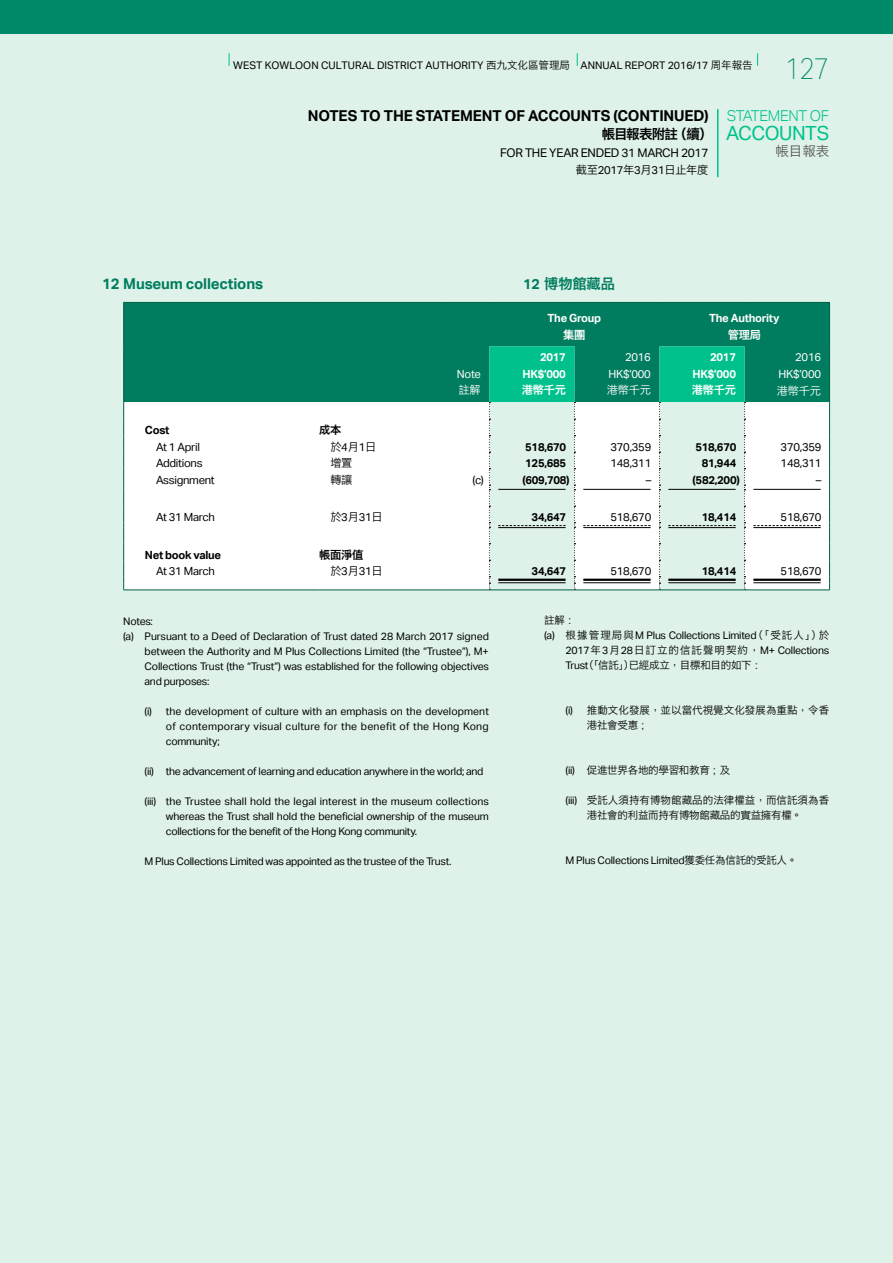
<style>
.page{position:relative;width:893px;height:1263px;background:#def2e9}
.page>*{position:absolute;margin:0;border:0;box-sizing:border-box;transform-origin:0 0}
.t1{font:100 30px "Aktiv Grotesk";color:#008969;scale:.85 1}
.t2{font:19.5px "Aktiv Grotesk";letter-spacing:-.025em;color:#00c18b}
.t3{font:700 15px "Aktiv Grotesk";letter-spacing:-.01em;color:#000}
.t4{font:700 15px "Aktiv Grotesk";letter-spacing:-.01em;color:#007c5e}
.t5{font:300 15px "Aktiv Grotesk";letter-spacing:-.025em;color:#00c18b}
.t6{font:14.25px "Hiragino Sans GB W6";letter-spacing:-.01em;color:#007c5e}
.t7{font:13.5px "Hiragino Sans GB W6";letter-spacing:-.06em;color:#000}
.t8{font:13.5px "Hiragino Sans GB W3";color:#595757}
.t9{font:12px "Aktiv Grotesk";letter-spacing:-.025em;color:#000}
.t10{font:11.25px "Aktiv Grotesk";letter-spacing:-.025em;color:#000}
.t11{font:700 11.25px "Aktiv Grotesk";letter-spacing:-.025em;color:#000}
.t12{font:700 11.25px/16.5px "Aktiv Grotesk";letter-spacing:-.025em;color:#fff;text-align:right}
.t13{font:11.25px "Hiragino Sans GB W3";letter-spacing:-.025em;color:#000}
.t14{font:11.25px/16.5px "Aktiv Grotesk";letter-spacing:-.025em;color:#fff;text-align:right}
.t15{font:11.25px "Hiragino Sans GB W6";letter-spacing:-.025em;color:#fff}
.t16{font:11.25px "Hiragino Sans GB W3";letter-spacing:-.025em;color:#fff}
.t17{font:11.25px "Hiragino Sans GB W6";letter-spacing:-.025em;color:#000}
.t18{font:10.5px/15px "Aktiv Grotesk";letter-spacing:-.025em;color:#000;text-align:justify}
.t19{font:10.5px/15px "Hiragino Sans GB W3";letter-spacing:.005em;color:#000}
.t20{font:10.5px "Aktiv Grotesk";color:#000}
.t21{font:10.5px "Aktiv Grotesk";letter-spacing:-.005em;color:#000}
.t22{font:10.5px "Hiragino Sans GB W3";letter-spacing:-.025em;color:#000}
.s1{font-family:"Hiragino Sans GB W3"}
.s2{font-family:"Aktiv Grotesk"}
.s3{font-family:"Aktiv Grotesk";font-weight:700}
.s4{font-family:"M Hei HK";font-weight:500}
</style>
<div class="page">
<div style="left:0;top:0;width:893px;height:34px;background:#008969"></div>
<svg style="left:229px;top:53px;width:1px;height:13px"></svg>
<svg style="left:577px;top:53px;width:1px;height:13px"></svg>
<svg style="left:757px;top:53px;width:1px;height:13px"></svg>
<hr style="left:717px;top:109px;width:1px;height:68px;background:#00c18b">
<div style="left:124px;top:303px;width:705px;height:99px;background:#007c5e"></div>
<div style="left:124px;top:402px;width:705px;height:187px;background:#fff"></div>
<hr style="left:123px;top:303px;width:1px;height:43px;background:#005e46">
<hr style="left:123px;top:346px;width:1px;height:56px;background:#005e46">
<hr style="left:123px;top:302px;width:196px;height:1px;background:#005e46">
<hr style="left:319px;top:302px;width:128px;height:1px;background:#005e46">
<hr style="left:447px;top:302px;width:42px;height:1px;background:#005e46">
<hr style="left:489px;top:302px;width:85px;height:1px;background:#005e46">
<hr style="left:574px;top:302px;width:85px;height:1px;background:#005e46">
<hr style="left:659px;top:302px;width:85px;height:1px;background:#005e46">
<hr style="left:744px;top:302px;width:86px;height:1px;background:#005e46">
<hr style="left:829px;top:303px;width:1px;height:43px;background:#005e46">
<hr style="left:829px;top:346px;width:1px;height:56px;background:#005e46">
<svg style="left:829px;top:402px;width:1px;height:187px"></svg>
<svg style="left:123px;top:402px;width:1px;height:187px"></svg>
<hr style="left:123px;top:589px;width:196px;height:1px;background:#005e46">
<hr style="left:319px;top:589px;width:128px;height:1px;background:#005e46">
<hr style="left:447px;top:589px;width:42px;height:1px;background:#005e46">
<hr style="left:744px;top:589px;width:86px;height:1px;background:#005e46">
<hr style="left:753px;top:489px;width:68px;height:1px;background:#000">
<svg style="left:489px;top:346px;width:256px;height:244px"></svg>
<hr style="left:668px;top:527px;width:68px;height:1px;background:#000">
<svg style="left:753px;top:525px;width:68px;height:1px"></svg>
<hr style="left:753px;top:527px;width:68px;height:1px;background:#000">
<hr style="left:498px;top:579px;width:68px;height:2px;background:#000">
<hr style="left:498px;top:582px;width:68px;height:1px;background:#000">
<hr style="left:583px;top:579px;width:68px;height:2px;background:#000">
<hr style="left:583px;top:582px;width:68px;height:1px;background:#000">
<hr style="left:668px;top:579px;width:68px;height:2px;background:#000">
<hr style="left:668px;top:582px;width:68px;height:1px;background:#000">
<hr style="left:753px;top:579px;width:68px;height:2px;background:#000">
<hr style="left:753px;top:582px;width:68px;height:1px;background:#000">
<p class="t20" style="left:233px;top:59px;width:521px">WEST KOWLOON CULTURAL DISTRICT AUTHORITY <span class="s1">西九文化區管理局</span> ANNUAL REPORT 2016/17 <span class="s1">周年報告</span></p>
<h1 class="t1" style="left:785px;top:52px;width:53px">127</h1>
<h3 class="t3" style="left:308px;top:107px;width:402px">NOTES TO THE STATEMENT OF ACCOUNTS (CONTINUED)</h3>
<p class="t7" style="left:602px;top:126px;width:113px">帳目報表附註（續）</p>
<p class="t9" style="left:500px;top:146px;width:210px">FOR THE YEAR ENDED 31 MARCH 2017</p>
<p class="t13" style="left:576px;top:163px;width:134px">截至<span class="s2">2017</span>年<span class="s2">3</span>月<span class="s2">31</span>日止年度</p>
<h3 class="t5" style="left:727px;top:107px;width:104px">STATEMENT OF</h3>
<h2 class="t2" style="left:726px;top:122px;width:105px">ACCOUNTS</h2>
<p class="t8" style="left:776px;top:143px;width:55px">帳目報表</p>
<h3 class="t4" style="left:102px;top:275px;width:163px">12 Museum collections</h3>
<p class="t14" style="left:457px;top:366px;width:25px">Note</p>
<p class="t16" style="left:459px;top:383px;width:24px">註解</p>
<h3 class="t6" style="left:523px;top:274px;width:93px"><span class="s3">12</span> 博物館藏品</h3>
<p class="t12" style="left:548px;top:310px;width:55px">The Group</p>
<p class="t15" style="left:563px;top:327px;width:24px">集團</p>
<p class="t12" style="left:522px;top:349px;width:45px">2017<br>HK$’000</p>
<p class="t15" style="left:522px;top:383px;width:46px">港幣千元</p>
<p class="t14" style="left:608px;top:349px;width:44px">2016<br>HK$’000</p>
<p class="t16" style="left:607px;top:383px;width:46px">港幣千元</p>
<p class="t12" style="left:709px;top:310px;width:72px">The Authority</p>
<p class="t15" style="left:728px;top:327px;width:35px">管理局</p>
<p class="t12" style="left:693px;top:349px;width:45px">2017<br>HK$’000</p>
<p class="t15" style="left:692px;top:383px;width:46px">港幣千元</p>
<p class="t14" style="left:778px;top:349px;width:44px">2016<br>HK$’000</p>
<p class="t16" style="left:777px;top:383px;width:46px">港幣千元</p>
<p class="t11" style="left:145px;top:424px;width:26px">Cost</p>
<p class="t17" style="left:319px;top:423px;width:24px">成本</p>
<p class="t10" style="left:156px;top:440px;width:45px">At 1 April</p>
<p class="t13" style="left:330px;top:440px;width:47px">於<span class="s2">4</span>月<span class="s2">1</span>日</p>
<p class="t11" style="left:525px;top:440px;width:43px">518,670</p>
<p class="t10" style="left:611px;top:440px;width:42px">370,359</p>
<p class="t11" style="left:695px;top:440px;width:43px">518,670</p>
<p class="t10" style="left:781px;top:440px;width:42px">370,359</p>
<p class="t10" style="left:156px;top:457px;width:48px">Additions</p>
<p class="t13" style="left:330px;top:456px;width:24px">增置</p>
<p class="t11" style="left:525px;top:457px;width:43px">125,685</p>
<p class="t10" style="left:611px;top:457px;width:42px">148,311</p>
<p class="t11" style="left:702px;top:457px;width:36px">81,944</p>
<p class="t10" style="left:781px;top:457px;width:42px">148,311</p>
<p class="t10" style="left:156px;top:473px;width:60px">Assignment</p>
<p class="t13" style="left:330px;top:473px;width:24px">轉讓</p>
<p class="t10" style="left:473px;top:473px;width:13px">(c)</p>
<p class="t11" style="left:522px;top:473px;width:49px">(609,708)</p>
<p class="t10" style="left:646px;top:473px;width:7px">–</p>
<p class="t11" style="left:693px;top:473px;width:49px">(582,200)</p>
<p class="t10" style="left:816px;top:473px;width:7px">–</p>
<p class="t10" style="left:156px;top:511px;width:60px">At 31 March</p>
<p class="t13" style="left:330px;top:510px;width:54px">於<span class="s2">3</span>月<span class="s2">31</span>日</p>
<p class="t11" style="left:532px;top:511px;width:36px">34,647</p>
<p class="t10" style="left:611px;top:511px;width:42px">518,670</p>
<p class="t11" style="left:702px;top:511px;width:36px">18,414</p>
<p class="t10" style="left:781px;top:511px;width:42px">518,670</p>
<p class="t11" style="left:145px;top:548px;width:78px">Net book value</p>
<p class="t17" style="left:319px;top:547px;width:46px">帳面淨值</p>
<p class="t10" style="left:156px;top:565px;width:60px">At 31 March</p>
<p class="t13" style="left:330px;top:564px;width:54px">於<span class="s2">3</span>月<span class="s2">31</span>日</p>
<p class="t11" style="left:532px;top:565px;width:36px">34,647</p>
<p class="t10" style="left:611px;top:565px;width:42px">518,670</p>
<p class="t11" style="left:702px;top:565px;width:36px">18,414</p>
<p class="t10" style="left:781px;top:565px;width:42px">518,670</p>
<p class="t18" style="left:123px;top:613px;width:31px">Notes:</p>
<p class="t21" style="left:123px;top:630px;width:367px">(a) Pursuant to a Deed of Declaration of Trust dated 28 March 2017 signed</p>
<p class="t18" style="left:145px;top:643px;width:346px">between the Authority and M Plus Collections Limited (the “Trustee”), M+</p>
<p class="t18" style="left:145px;top:658px;width:346px">Collections Trust (the “Trust”) was established for the following objectives</p>
<p class="t18" style="left:145px;top:673px;width:66px">and purposes:</p>
<p class="t18" style="left:166px;top:703px;width:325px;text-indent:-21px">(i) the development of culture with an emphasis on the development of contemporary visual culture for the benefit of the Hong Kong community;</p>
<p class="t18" style="left:145px;top:763px;width:340px">(ii) the advancement of learning and education anywhere in the world; and</p>
<p class="t18" style="left:166px;top:793px;width:325px;text-indent:-21px">(iii) the Trustee shall hold the legal interest in the museum collections whereas the Trust shall hold the beneficial ownership of the museum collections for the benefit of the Hong Kong community.</p>
<p class="t18" style="left:145px;top:853px;width:309px">M Plus Collections Limited was appointed as the trustee of the Trust.</p>
<p class="t22" style="left:544px;top:613px;width:35px">註解：</p>
<p class="t18" style="left:544px;top:628px;width:286px;text-align:right">(a) <span class="s1">根據管理局與</span>M Plus Collections Limited<span class="s1">（「受託人」）於<br></span>2017<span class="s1">年</span>3<span class="s1">月</span>28<span class="s1">日訂立的信託聲明契約</span><span class="s4">，</span>M+ Collections</p>
<p class="t22" style="left:566px;top:658px;width:201px"><span class="s2">Trust</span>（「信託」）已經成立<span class="s4">，</span>目標和目的如下：</p>
<p class="t19" style="left:587px;top:702px;width:244px;text-indent:-21px"><span class="s2">(i)</span> 推動文化發展<span class="s4">，</span>並以當代視覺文化發展為重點<span class="s4">，</span>令香港社會受惠；</p>
<p class="t22" style="left:566px;top:763px;width:166px"><span class="s2">(ii)</span> 促進世界各地的學習和教育；及</p>
<p class="t19" style="left:566px;top:792px;width:265px;text-align:center"><span class="s2">(iii)</span> 受託人須持有博物館藏品的法律權益<span class="s4">，</span>而信託須為香港社會的利益而持有博物館藏品的實益擁有權<span class="s4">。</span></p>
<p class="t18" style="left:566px;top:853px;width:233px">M Plus Collections Limited<span class="s1">獲委任為信託的受託人</span><span class="s4">。</span></p>
</div>
